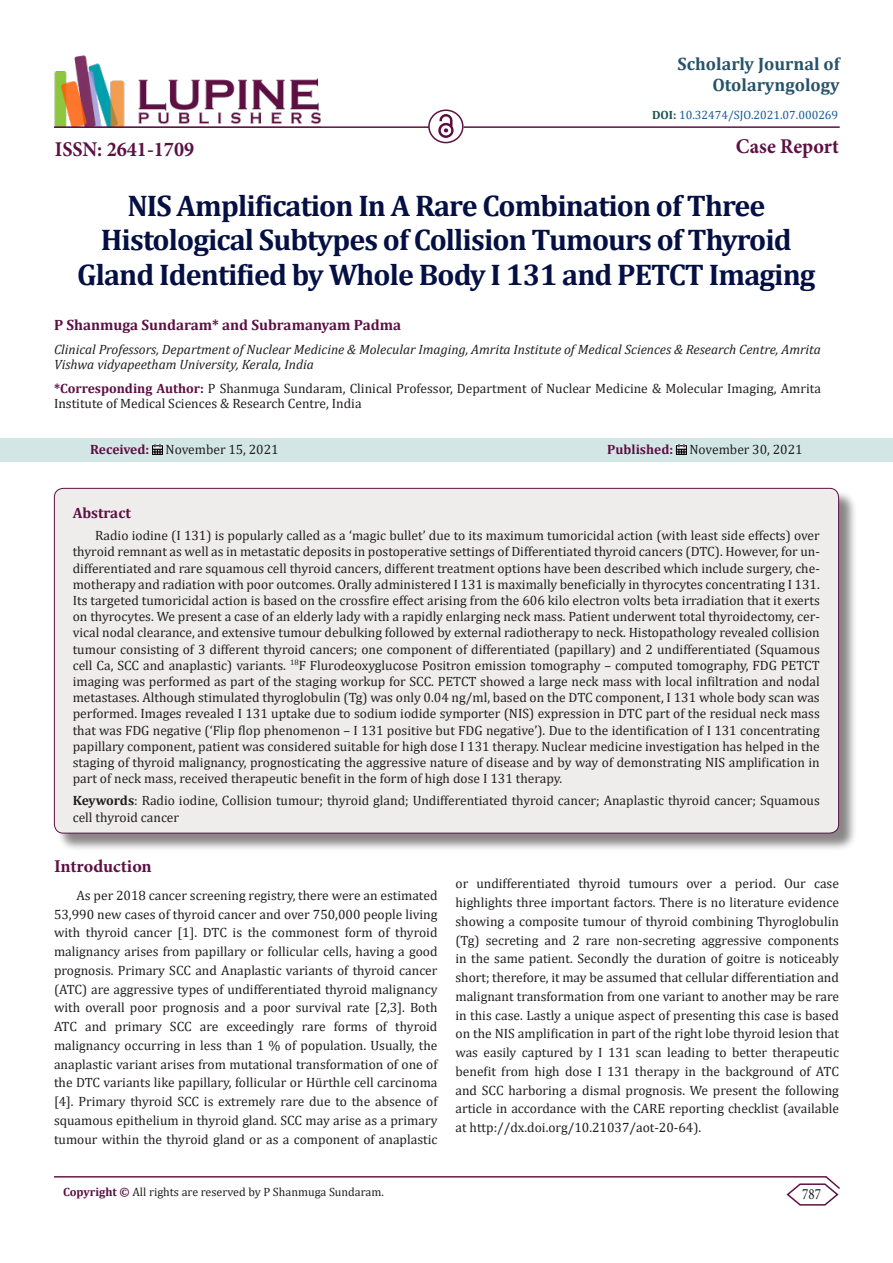
<style>
.page{position:relative;width:893px;height:1263px;background:#fff}
.page>*{position:absolute;margin:0;border:0;box-sizing:border-box;transform-origin:0 0}
.t1{font:700 30px/34.5px "Cambria";letter-spacing:-.03em;color:#041043;text-align:center}
.t2{font:700 21px "Minion Pro";color:#5c1043;scale:.96 1}
.t3{font:700 18px "Cambria";color:#27536a}
.t4{font:700 18px "Minion Pro";letter-spacing:-.005em;color:#5c1043}
.t5{font:15.75px "Minion Pro";color:#231f20;scale:.83 1}
.t6{font:700 15px "Cambria";color:#5c1043}
.t7{font:13.5px/18.8px "Cambria";color:#231f20;text-align:justify}
.t8{font:italic 13.5px/15px "Cambria";color:#231f20}
.t9{font:12px "Cambria";color:#231f20}
.t10{font:12px "Cambria";color:#175d9e}
.s1{font-weight:700;color:#1e5050}
.s2{font-weight:700;color:#5c1043}
.s3{font-weight:700}
</style>
<div class="page">
<img style="left:54px;top:55px;width:267px;height:71px">
<hr style="left:54px;top:126px;width:375px;height:2px;background:#5c1043">
<img style="left:438px;top:115px;width:15px;height:23px">
<div style="left:0;top:439px;width:893px;height:23px;background:#d2e6e6"></div>
<svg style="left:152px;top:444px;width:11px;height:11px"></svg>
<svg style="left:676px;top:444px;width:11px;height:11px"></svg>
<div style="left:428px;top:109px;width:36px;height:34px;border:2px solid #5c1043;border-radius:50%"></div>
<hr style="left:464px;top:126px;width:376px;height:2px;background:#5c1043">
<hr style="left:54px;top:1176px;width:772px;height:1px;background:#5c1043">
<svg style="left:785px;top:1176px;width:55px;height:30px"></svg>
<div style="left:56px;top:490px;width:802px;height:362px;background:#231f20;opacity:.54"></div>
<div style="left:54px;top:488px;width:785px;height:345px;background:#efedec;border-radius:9px"></div>
<p class="t3" style="left:677px;top:51px;width:164px">Scholarly Journal of</p>
<p class="t3" style="left:712px;top:72px;width:129px">Otolaryngology</p>
<p class="t10" style="left:652px;top:108px;width:188px"><span class="s1">DOI:</span> 10.32474/SJO.2021.07.000269</p>
<p class="t2" style="left:736px;top:131px;width:109px">Case Report</p>
<p class="t1" style="left:77px;top:187px;width:740px">NIS Amplification In A Rare Combination of Three<br>Histological Subtypes of Collision Tumours of Thyroid<br>Gland Identified by Whole Body I 131 and PETCT Imaging</p>
<p class="t6" style="left:54px;top:314px;width:349px">P Shanmuga Sundaram* and Subramanyam Padma</p>
<p class="t8" style="left:54px;top:341px;width:768px">Clinical Professors, Department of Nuclear Medicine &amp; Molecular Imaging, Amrita Institute of Medical Sciences &amp; Research Centre, Amrita<br>Vishwa vidyapeetham University, Kerala, India</p>
<p class="t7" style="left:54px;top:381px;width:768px;line-height:15px"><span class="s2">*Corresponding Author:</span> P Shanmuga Sundaram, Clinical Professor, Department of Nuclear Medicine &amp; Molecular Imaging, Amrita<br>Institute of Medical Sciences &amp; Research Centre, India</p>
<p class="t7" style="left:90px;top:440px;width:190px"><span class="s2">Received:</span> November 15, 2021</p>
<p class="t7" style="left:607px;top:440px;width:197px"><span class="s2">Published:</span> November 30, 2021</p>
<p class="t2" style="left:55px;top:135px;width:147px">ISSN: 2641-1709</p>
<p class="t6" style="left:73px;top:502px;width:60px">Abstract</p>
<p class="t7" style="left:73px;top:527px;width:749px;line-height:16.2px;text-indent:22px">Radio iodine (I 131) is popularly called as a ‘magic bullet’ due to its maximum tumoricidal action (with least side effects) over thyroid remnant as well as in metastatic deposits in postoperative settings of Differentiated thyroid cancers (DTC). However, for un&shy;differentiated and rare squamous cell thyroid cancers, different treatment options have been described which include surgery, che&shy;motherapy and radiation with poor outcomes. Orally administered I 131 is maximally beneficially in thyrocytes concentrating I 131.<br>Its targeted tumoricidal action is based on the crossfire effect arising from the 606 kilo electron volts beta irradiation that it exerts on thyrocytes. We present a case of an elderly lady with a rapidly enlarging neck mass. Patient underwent total thyroidectomy, cer&shy;vical nodal clearance, and extensive tumour debulking followed by external radiotherapy to neck. Histopathology revealed collision tumour consisting of 3 different thyroid cancers; one component of differentiated (papillary) and 2 undifferentiated (Squamous cell Ca, SCC and anaplastic) variants. <sup>18</sup>F Flurodeoxyglucose Positron emission tomography – computed tomography, FDG PETCT imaging was performed as part of the staging workup for SCC. PETCT showed a large neck mass with local infiltration and nodal metastases. Although stimulated thyroglobulin (Tg) was only 0.04 ng/ml, based on the DTC component, I 131 whole body scan was performed. Images revealed I 131 uptake due to sodium iodide symporter (NIS) expression in DTC part of the residual neck mass that was FDG negative (‘Flip flop phenomenon – I 131 positive but FDG negative’). Due to the identification of I 131 concentrating papillary component, patient was considered suitable for high dose I 131 therapy. Nuclear medicine investigation has helped in the staging of thyroid malignancy, prognosticating the aggressive nature of disease and by way of demonstrating NIS amplification in part of neck mass, received therapeutic benefit in the form of high dose I 131 therapy.</p>
<p class="t7" style="left:73px;top:793px;width:749px;line-height:16.2px"><span class="s3">Keywords</span>: Radio iodine, Collision tumour; thyroid gland; Undifferentiated thyroid cancer; Anaplastic thyroid cancer; Squamous cell thyroid cancer</p>
<p class="t4" style="left:54px;top:854px;width:99px">Introduction</p>
<p class="t7" style="left:54px;top:886px;width:385px;text-indent:22px">As per 2018 cancer screening registry, there were an estimated 53,990 new cases of thyroid cancer and over 750,000 people living with thyroid cancer [1]. DTC is the commonest form of thyroid malignancy arises from papillary or follicular cells, having a good prognosis. Primary SCC and Anaplastic variants of thyroid cancer (ATC) are aggressive types of undifferentiated thyroid malignancy with overall poor prognosis and a poor survival rate [2,3]. Both ATC and primary SCC are exceedingly rare forms of thyroid malignancy occurring in less than 1 % of population. Usually, the anaplastic variant arises from mutational transformation of one of the DTC variants like papillary, follicular or Hürthle cell carcinoma [4]. Primary thyroid SCC is extremely rare due to the absence of squamous epithelium in thyroid gland. SCC may arise as a primary tumour within the thyroid gland or as a component of anaplastic</p>
<p class="t7" style="left:455px;top:874px;width:385px">or undifferentiated thyroid tumours over a period. Our case highlights three important factors. There is no literature evidence showing a composite tumour of thyroid combining Thyroglobulin (Tg) secreting and 2 rare non-secreting aggressive components in the same patient. Secondly the duration of goitre is noticeably short; therefore, it may be assumed that cellular differentiation and malignant transformation from one variant to another may be rare in this case. Lastly a unique aspect of presenting this case is based on the NIS amplification in part of the right lobe thyroid lesion that was easily captured by I 131 scan leading to better therapeutic benefit from high dose I 131 therapy in the background of ATC and SCC harboring a dismal prognosis. We present the following article in accordance with the CARE reporting checklist (available at http://dx.doi.org/10.21037/aot-20-64).</p>
<p class="t9" style="left:63px;top:1185px;width:322px"><span class="s2">Copyright ©</span> All rights are reserved by P Shanmuga Sundaram.</p>
<p class="t5" style="left:802px;top:1184px;width:24px">787</p>
</div>
